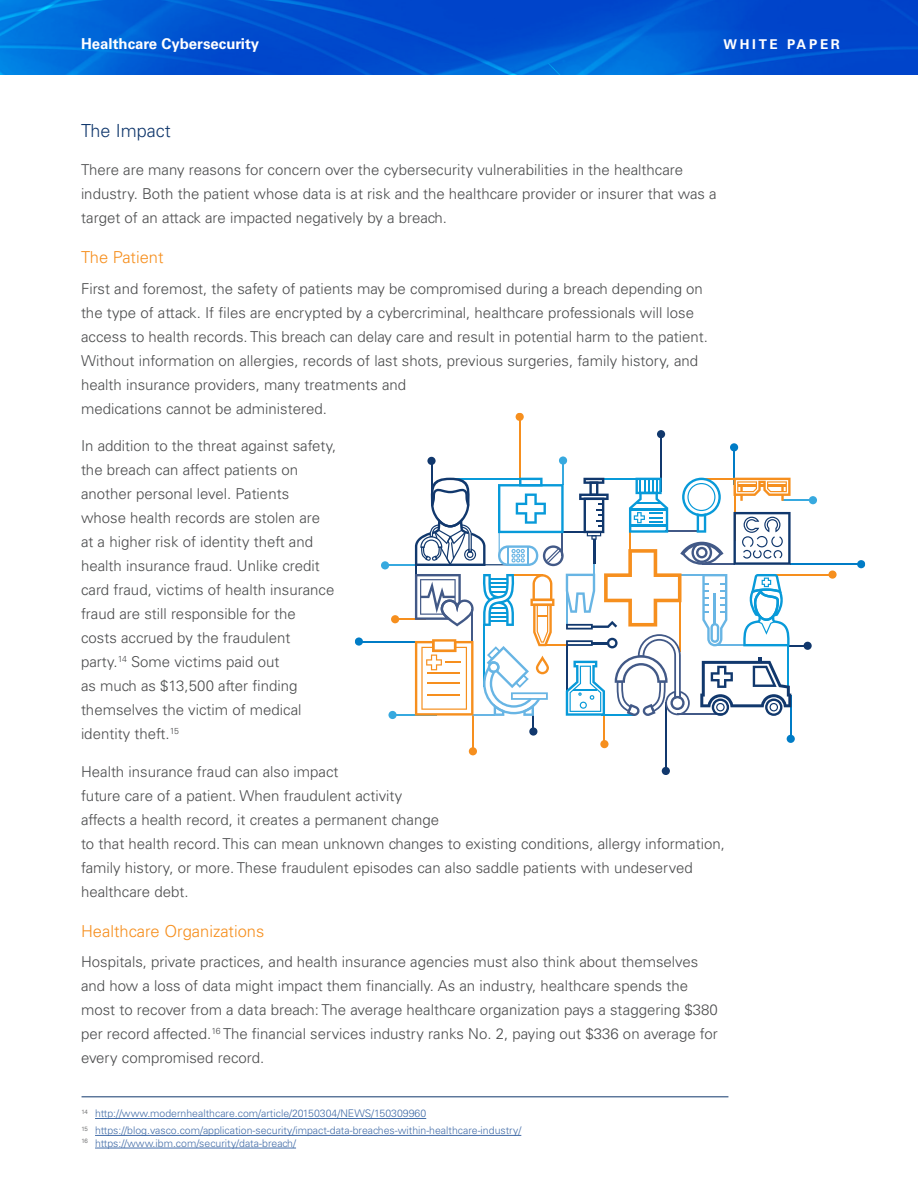
<style>
.page{position:relative;width:918px;height:1188px;background:#fff}
.page>*{position:absolute;margin:0;border:0;box-sizing:border-box;transform-origin:0 0}
.t1{font:300 18px "Univers LT";color:#11386d}
.t2{font:300 16.5px "Univers LT";color:#f68f1e}
.t3{font:300 15px/24px "Univers LT";color:#4b4c4d}
.t4{font:700 15px "Univers LT";color:#fff}
.t5{font:700 13.5px "Univers LT";letter-spacing:.2em;color:#fff}
.t6{font:300 10.5px/17px "Univers LT";color:#436da8}
</style>
<div class="page">
<svg style="left:0;top:0;width:918px;height:75px;background:#0056d1"></svg>
<hr style="left:82px;top:1096px;width:646px;height:1px;background:#11386d">
<hr style="left:95px;top:1118px;width:331px;height:1px;background:#436da8">
<hr style="left:95px;top:1135px;width:426px;height:1px;background:#436da8">
<hr style="left:95px;top:1148px;width:201px;height:1px;background:#436da8">
<hr style="left:734px;top:447px;width:1px;height:37px;background:#007cc6">
<div style="left:730px;top:443px;width:8px;height:8px;background:#007cc6;border-radius:4px"></div>
<hr style="left:393px;top:619px;width:33px;height:1px;background:#f68f1e">
<div style="left:391px;top:615px;width:8px;height:8px;background:#f68f1e;border-radius:4px"></div>
<hr style="left:393px;top:714px;width:44px;height:2px;background:#37a9df">
<hr style="left:383px;top:565px;width:50px;height:1px;background:#37a9df">
<hr style="left:359px;top:641px;width:67px;height:1px;background:#007cc6">
<div style="left:388px;top:711px;width:9px;height:8px;background:#37a9df;border-radius:4px"></div>
<div style="left:381px;top:561px;width:8px;height:8px;background:#37a9df;border-radius:4px"></div>
<div style="left:355px;top:637px;width:8px;height:9px;background:#007cc6;border-radius:4px"></div>
<hr style="left:790px;top:564px;width:71px;height:1px;background:#007cc6">
<hr style="left:783px;top:500px;width:30px;height:1px;background:#37a9df">
<hr style="left:774px;top:574px;width:59px;height:1px;background:#f68f1e">
<div style="left:809px;top:496px;width:8px;height:8px;background:#37a9df;border-radius:4px"></div>
<div style="left:804px;top:642px;width:8px;height:8px;background:#11386d;border-radius:4px"></div>
<div style="left:857px;top:560px;width:8px;height:8px;background:#007cc6;border-radius:4px"></div>
<div style="left:828px;top:571px;width:9px;height:8px;background:#f68f1e;border-radius:4px"></div>
<hr style="left:519px;top:419px;width:1px;height:67px;background:#f68f1e">
<hr style="left:562px;top:461px;width:2px;height:24px;background:#37a9df">
<hr style="left:660px;top:434px;width:2px;height:57px;background:#11386d">
<div style="left:657px;top:430px;width:8px;height:8px;background:#11386d;border-radius:4px"></div>
<div style="left:559px;top:456px;width:8px;height:9px;background:#37a9df;border-radius:4px"></div>
<div style="left:516px;top:413px;width:8px;height:8px;background:#f68f1e;border-radius:4px"></div>
<hr style="left:790px;top:695px;width:1px;height:44px;background:#007cc6">
<hr style="left:604px;top:713px;width:1px;height:31px;background:#f68f1e">
<hr style="left:472px;top:715px;width:2px;height:35px;background:#f68f1e">
<div style="left:600px;top:740px;width:9px;height:8px;background:#f68f1e;border-radius:4px"></div>
<div style="left:469px;top:747px;width:8px;height:8px;background:#f68f1e;border-radius:4px"></div>
<div style="left:787px;top:735px;width:8px;height:8px;background:#007cc6;border-radius:4px"></div>
<div style="left:662px;top:767px;width:8px;height:8px;background:#11386d;border-radius:4px"></div>
<div style="left:529px;top:727px;width:8px;height:9px;background:#11386d;border-radius:4px"></div>
<hr style="left:431px;top:461px;width:1px;height:32px;background:#11386d">
<div style="left:427px;top:457px;width:9px;height:8px;background:#11386d;border-radius:4px"></div>
<hr style="left:665px;top:702px;width:1px;height:69px;background:#11386d">
<svg style="left:415px;top:478px;width:393px;height:254px"></svg>
<p class="t4" style="left:81px;top:35px;width:180px">Healthcare Cybersecurity</p>
<p class="t5" style="left:724px;top:36px;width:118px">WHITE PAPER</p>
<p class="t1" style="left:81px;top:120px;width:91px">The Impact</p>
<p class="t3" style="left:81px;top:158px;width:637px">There are many reasons for concern over the cybersecurity vulnerabilities in the healthcare industry. Both the patient whose data is at risk and the healthcare provider or insurer that was a target of an attack are impacted negatively by a breach.</p>
<p class="t2" style="left:81px;top:247px;width:84px">The Patient</p>
<p class="t3" style="left:81px;top:276px;width:629px">First and foremost, the safety of patients may be compromised during a breach depending on the type of attack. If files are encrypted by a cybercriminal, healthcare professionals will lose access to health records. This breach can delay care and result in potential harm to the patient.<br>Without information on allergies, records of last shots, previous surgeries, family history, and health insurance providers, many treatments and<br>medications cannot be administered.</p>
<p class="t3" style="left:81px;top:434px;width:257px">In addition to the threat against safety, the breach can affect patients on another personal level. Patients whose health records are stolen are at a higher risk of identity theft and health insurance fraud. Unlike credit card fraud, victims of health insurance fraud are still responsible for the<br>costs accrued by the fraudulent party.<sup>14</sup> Some victims paid out<br>as much as $13,500 after finding themselves the victim of medical identity theft.<sup>15</sup></p>
<p class="t3" style="left:81px;top:759px;width:645px">Health insurance fraud can also impact<br>future care of a patient. When fraudulent activity<br>affects a health record, it creates a permanent change<br>to that health record. This can mean unknown changes to existing conditions, allergy information, family history, or more. These fraudulent episodes can also saddle patients with undeserved healthcare debt.</p>
<p class="t2" style="left:81px;top:921px;width:185px">Healthcare Organizations</p>
<p class="t3" style="left:81px;top:950px;width:638px">Hospitals, private practices, and health insurance agencies must also think about themselves and how a loss of data might impact them financially. As an industry, healthcare spends the most to recover from a data breach: The average healthcare organization pays a staggering $380 per record affected.<sup>16</sup> The financial services industry ranks No. 2, paying out $336 on average for every compromised record.</p>
<p class="t6" style="left:82px;top:1105px;width:441px"><sup>14</sup> http://www.modernhealthcare.com/article/20150304/NEWS/150309960<br><sup>15</sup> https://blog.vasco.com/application-security/impact-data-breaches-within-healthcare-industry/</p>
<p class="t6" style="left:82px;top:1135px;width:216px"><sup>16</sup> https://www.ibm.com/security/data-breach/</p>
</div>
